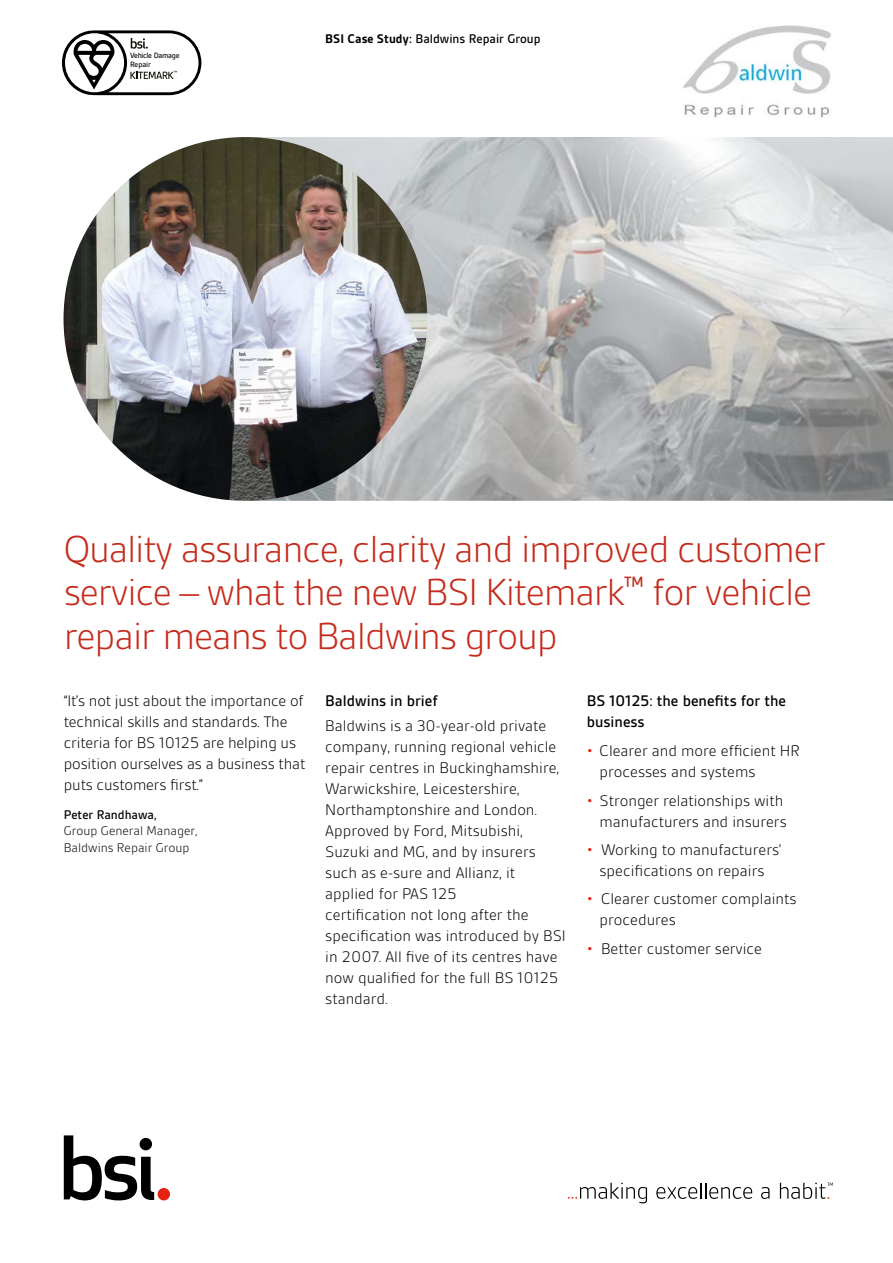
<style>
.page{position:relative;width:893px;height:1263px;background:#fff}
.page>*{position:absolute;margin:0;border:0;box-sizing:border-box;transform-origin:0 0}
.t1{font:300 40.5px/43.5px "BSI Gesta";letter-spacing:-.03em;color:#c62a1b}
.t2{font:300 16.5px/21px "BSI Gesta";color:#000}
.t3{font:500 16.5px/21px "BSI Gesta";color:#000}
.t4{font:500 13.5px "BSI Gesta";color:#000}
.t5{font:300 13.5px/16.5px "BSI Gesta";color:#000}
.t6{font:500 8.25px/9.1px "BSI Gesta";letter-spacing:-.03em;color:#12100b}
.s1{font-weight:700}
.s2{color:#e42313}
</style>
<div class="page">
<svg style="left:64px;top:1135px;width:90px;height:65px"></svg>
<div style="left:158px;top:1188px;width:12px;height:12px;background:#e42313;border-radius:50%"></div>
<svg style="left:568px;top:1182px;width:79px;height:21px"></svg>
<svg style="left:656px;top:1183px;width:96px;height:16px"></svg>
<svg style="left:761px;top:1187px;width:8px;height:12px"></svg>
<svg style="left:780px;top:1182px;width:53px;height:17px"></svg>
<img style="left:259px;top:137px;width:634px;height:364px">
<img style="left:64px;top:137px;width:363px;height:364px;border-radius:182px">
<img style="left:683px;top:25px;width:148px;height:93px">
<svg style="left:62px;top:30px;width:139px;height:65px"></svg>
<p class="t6" style="left:130px;top:50px;width:51px">Vehicle Damage<br>Repair</p>
<p class="t4" style="left:325px;top:31px;width:217px"><span class="s1">BSI Case Study:</span> Baldwins Repair Group</p>
<h1 class="t1" style="left:64px;top:527px;width:764px">Quality assurance, clarity and improved customer service – what the new BSI Kitemark<sup>™</sup> for vehicle repair means to Baldwins group</h1>
<p class="t3" style="left:325px;top:690px;width:114px">Baldwins in brief</p>
<p class="t2" style="left:325px;top:715px;width:242px">Baldwins is a 30-year-old private company, running regional vehicle repair centres in Buckinghamshire,<br>Warwickshire, Leicestershire,<br>Northamptonshire and London.<br>Approved by Ford, Mitsubishi,<br>Suzuki and MG, and by insurers such as e-sure and Allianz, it applied for PAS 125<br>certification not long after the specification was introduced by BSI in 2007. All five of its centres have now qualified for the full BS 10125 standard.</p>
<p class="t3" style="left:587px;top:690px;width:201px">BS 10125: the benefits for the business</p>
<p class="t2" style="left:600px;top:740px;width:202px;text-indent:-13px"><span class="s2">•</span> Clearer and more efficient HR processes and systems</p>
<p class="t2" style="left:587px;top:790px;width:201px;text-align:right"><span class="s2">•</span> Stronger relationships with manufacturers and insurers</p>
<p class="t2" style="left:587px;top:839px;width:196px;text-align:center"><span class="s2">•</span> Working to manufacturers’ specifications on repairs</p>
<p class="t2" style="left:600px;top:889px;width:198px;text-indent:-13px"><span class="s2">•</span> Clearer customer complaints procedures</p>
<p class="t2" style="left:587px;top:938px;width:177px"><span class="s2">•</span> Better customer service</p>
<p class="t2" style="left:64px;top:690px;width:243px">“It’s not just about the importance of technical skills and standards. The criteria for BS 10125 are helping us position ourselves as a business that puts customers first.”</p>
<p class="t4" style="left:64px;top:807px;width:94px">Peter Randhawa,</p>
<p class="t5" style="left:64px;top:823px;width:135px">Group General Manager,<br>Baldwins Repair Group</p>
</div>
